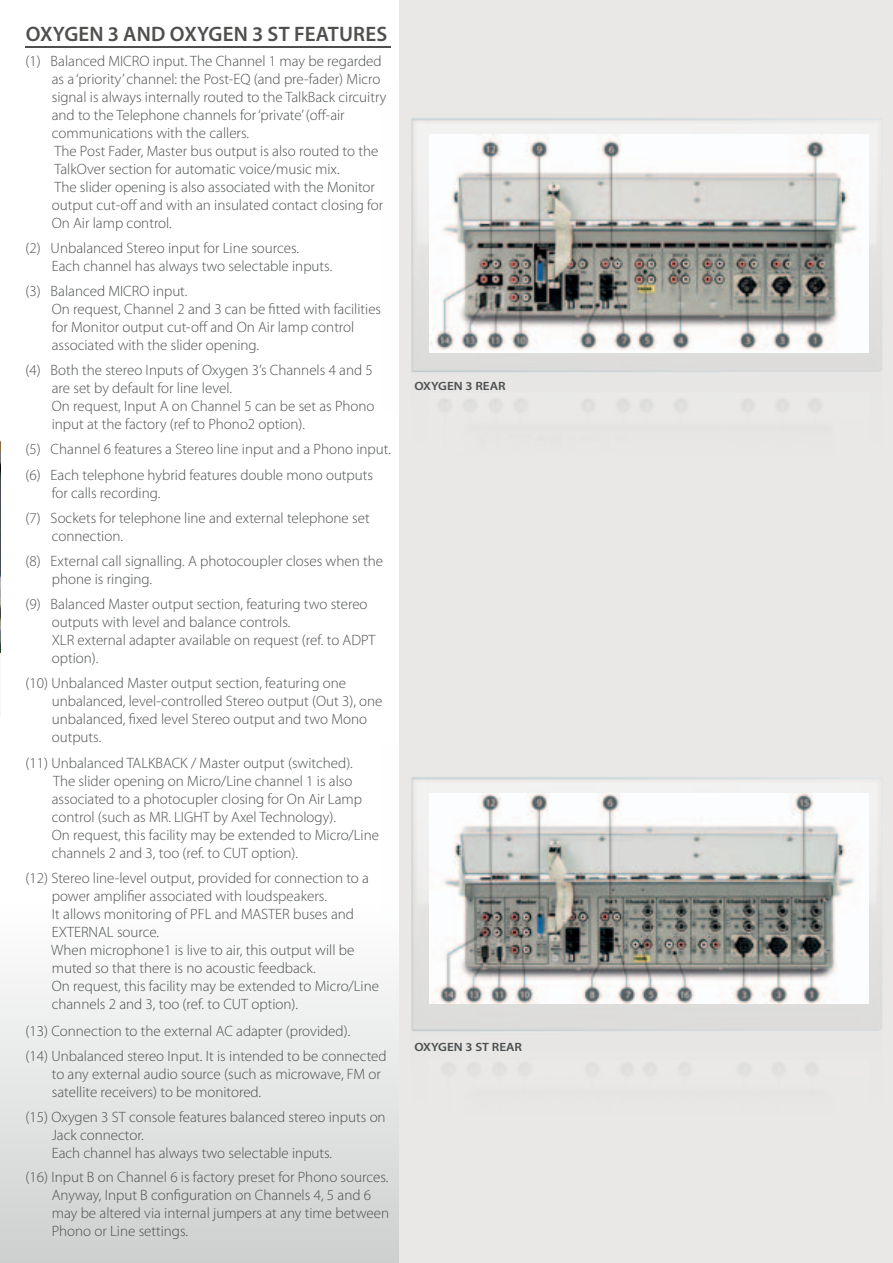
<style>
.page{position:relative;width:893px;height:1263px;background:#fff}
.page>*{position:absolute;margin:0;border:0;box-sizing:border-box;transform-origin:0 0}
.t1{font:600 21px "Myriad Pro";letter-spacing:.01em;color:#4e504d}
.t2{font:300 15px/18px "Myriad Pro";color:#4c4f50}
.t3{font:600 12px "Myriad Pro";color:#4c4f50;scale:1.1 1}
</style>
<div class="page">
<div style="left:0;top:905px;width:893px;height:358px;background:linear-gradient(to bottom,#fefefe,#cecfcf)"></div>
<div style="left:400px;top:0;width:493px;height:1263px;background:#e9e8e7"></div>
<img style="left:0;top:440px;width:1px;height:213px">
<img style="left:399px;top:86px;width:483px;height:324px">
<img style="left:429px;top:135px;width:439px;height:218px">
<img style="left:382px;top:1069px;width:18px;height:194px">
<img style="left:382px;top:746px;width:500px;height:323px">
<img style="left:429px;top:794px;width:439px;height:209px">
<hr style="left:26px;top:46px;width:365px;height:2px;background:#4e504d">
<h1 class="t1" style="left:26px;top:23px;width:363px">OXYGEN 3 AND OXYGEN 3 ST FEATURES</h1>
<p class="t2" style="left:52px;top:52px;width:336px;text-indent:-26px">(1) Balanced MICRO input. The Channel 1 may be regarded as a ‘priority’ channel: the Post-EQ (and pre-fader) Micro signal is always internally routed to the TalkBack circuitry and to the Telephone channels for ‘private’ (off-air communications with the callers.<br>The Post Fader, Master bus output is also routed to the TalkOver section for automatic voice/music mix.<br>The slider opening is also associated with the Monitor output cut-off and with an insulated contact closing for On Air lamp control.</p>
<p class="t2" style="left:52px;top:239px;width:282px;text-indent:-26px">(2) Unbalanced Stereo input for Line sources.<br>Each channel has always two selectable inputs.</p>
<p class="t2" style="left:52px;top:282px;width:331px;text-indent:-26px">(3) Balanced MICRO input.<br>On request, Channel 2 and 3 can be fitted with facilities for Monitor output cut-off and On Air lamp control associated with the slider opening.</p>
<p class="t2" style="left:52px;top:361px;width:324px;text-indent:-26px">(4) Both the stereo Inputs of Oxygen 3’s Channels 4 and 5 are set by default for line level.<br>On request, Input A on Channel 5 can be set as Phono input at the factory (ref to Phono2 option).</p>
<p class="t2" style="left:26px;top:437px;width:367px;line-height:25.2px">(5) Channel 6 features a Stereo line input and a Phono input. (6) Each telephone hybrid features double mono outputs</p>
<p class="t2" style="left:26px;top:480px;width:346px;line-height:25.2px;text-indent:26px">for calls recording.<br>(7) Sockets for telephone line and external telephone set</p>
<p class="t2" style="left:26px;top:523px;width:359px;line-height:25.2px;text-indent:26px">connection.<br>(8) External call signalling. A photocoupler closes when the</p>
<p class="t2" style="left:26px;top:567px;width:344px;line-height:25.2px;text-indent:26px">phone is ringing.<br>(9) Balanced Master output section, featuring two stereo</p>
<p class="t2" style="left:52px;top:613px;width:325px">outputs with level and balance controls.<br>XLR external adapter available on request (ref. to ADPT option).</p>
<p class="t2" style="left:52px;top:675px;width:332px;text-indent:-26px">(10) Unbalanced Master output section, featuring one unbalanced, level-controlled Stereo output (Out 3), one unbalanced, fixed level Stereo output and two Mono outputs.</p>
<p class="t2" style="left:52px;top:754px;width:329px;text-indent:-26px">(11) Unbalanced TALKBACK / Master output (switched).<br>The slider opening on Micro/Line channel 1 is also associated to a photocupler closing for On Air Lamp control (such as MR. LIGHT by Axel Technology).<br>On request, this facility may be extended to Micro/Line channels 2 and 3, too (ref. to CUT option).</p>
<p class="t2" style="left:51px;top:869px;width:329px;text-indent:-26px">(12) Stereo line-level output, provided for connection to a power amplifier associated with loudspeakers.<br>It allows monitoring of PFL and MASTER buses and EXTERNAL source.<br>When microphone1 is live to air, this output will be muted so that there is no acoustic feedback.<br>On request, this facility may be extended to Micro/Line channels 2 and 3, too (ref. to CUT option).</p>
<p class="t2" style="left:26px;top:1018px;width:363px;line-height:25.2px">(13) Connection to the external AC adapter (provided).<br>(14) Unbalanced stereo Input. It is intended to be connected</p>
<p class="t2" style="left:52px;top:1065px;width:331px">to any external audio source (such as microwave, FM or satellite receivers) to be monitored.</p>
<p class="t2" style="left:52px;top:1108px;width:335px;text-indent:-26px">(15) Oxygen 3 ST console features balanced stereo inputs on<br>Jack connector.<br>Each channel has always two selectable inputs.</p>
<p class="t2" style="left:52px;top:1168px;width:339px;text-indent:-26px">(16) Input B on Channel 6 is factory preset for Phono sources.<br>Anyway, Input B configuration on Channels 4, 5 and 6 may be altered via internal jumpers at any time between Phono or Line settings.</p>
<p class="t3" style="left:414px;top:379px;width:84px">OXYGEN 3 REAR</p>
<p class="t3" style="left:414px;top:1040px;width:99px">OXYGEN 3 ST REAR</p>
</div>
